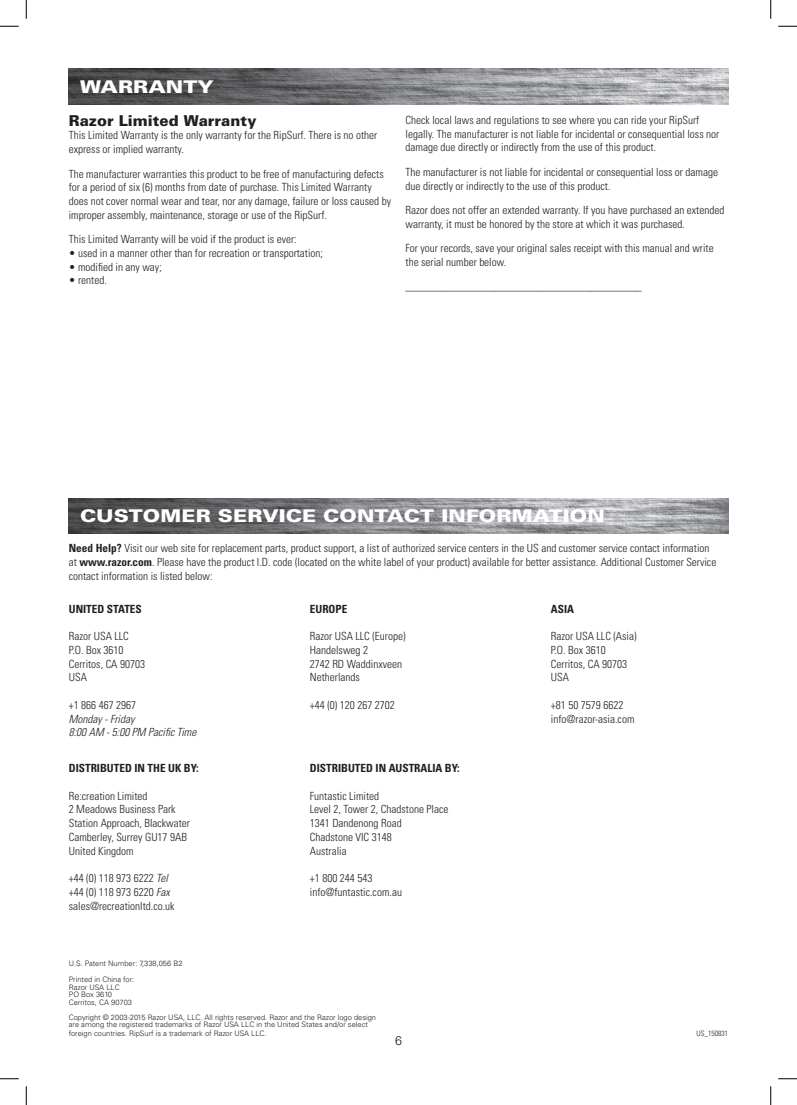
<style>
.page{position:relative;width:797px;height:1105px;background:#fff}
.page>*{position:absolute;margin:0;border:0;box-sizing:border-box;transform-origin:0 0}
.t1{font:900 17.5px "Univers LT Std";color:#fff;scale:1.2 1}
.t2{font:900 15px "Univers LT Std";color:#231f20}
.t3{font:300 12.5px "Univers LT Std";color:#231f20}
.t4{font:300 condensed 11.25px/13.8px "Univers LT Std";color:#231f20}
.t5{font:700 condensed 11.25px "Univers LT Std";color:#231f20}
.t6{font:italic 300 condensed 11.25px/13.8px "Univers LT Std";color:#231f20}
.t7{font:300 7.5px/7.5px "Univers";color:#231f20}
.t8{font:300 7.5px "Univers LT Std";color:#231f20}
.t9{font:300 condensed 7.5px "Univers LT Std";color:#231f20}
.s1{font-weight:700}
.s2{font-style:italic}
.s3{font-family:"Univers"}
</style>
<div class="page">
<img style="left:69px;top:69px;width:659px;height:35px">
<img style="left:69px;top:498px;width:659px;height:36px">
<svg style="left:0;top:25px;width:19px;height:2px"></svg>
<svg style="left:778px;top:25px;width:19px;height:2px"></svg>
<svg style="left:0;top:1078px;width:19px;height:1px"></svg>
<svg style="left:778px;top:1078px;width:19px;height:1px"></svg>
<svg style="left:25px;top:0;width:2px;height:19px"></svg>
<svg style="left:25px;top:1086px;width:2px;height:19px"></svg>
<svg style="left:770px;top:0;width:1px;height:19px"></svg>
<svg style="left:770px;top:1086px;width:1px;height:19px"></svg>
<h1 class="t1" style="left:80px;top:76px;width:113px">WARRANTY</h1>
<h2 class="t2" style="left:69px;top:111px;width:189px">Razor Limited Warranty</h2>
<p class="t4" style="left:69px;top:129px;width:310px">This Limited Warranty is the only warranty for the RipSurf. There is no other express or implied warranty.</p>
<p class="t4" style="left:69px;top:167px;width:324px">The manufacturer warranties this product to be free of manufacturing defects for a period of six (6) months from date of purchase. This Limited Warranty does not cover normal wear and tear, nor any damage, failure or loss caused by improper assembly, maintenance, storage or use of the RipSurf.</p>
<p class="t4" style="left:69px;top:232px;width:229px">This Limited Warranty will be void if the product is ever:</p>
<p class="t4" style="left:69px;top:246px;width:256px">• used in a manner other than for recreation or transportation;</p>
<p class="t4" style="left:69px;top:260px;width:95px">• modified in any way;</p>
<p class="t4" style="left:69px;top:274px;width:40px">• rented.</p>
<p class="t4" style="left:405px;top:113px;width:315px">Check local laws and regulations to see where you can ride your RipSurf legally. The manufacturer is not liable for incidental or consequential loss nor damage due directly or indirectly from the use of this product.</p>
<p class="t4" style="left:405px;top:165px;width:314px">The manufacturer is not liable for incidental or consequential loss or damage due directly or indirectly to the use of this product.</p>
<p class="t4" style="left:405px;top:203px;width:320px">Razor does not offer an extended warranty. If you have purchased an extended warranty, it must be honored by the store at which it was purchased.</p>
<p class="t4" style="left:405px;top:241px;width:309px">For your records, save your original sales receipt with this manual and write the serial number below.</p>
<p class="t4" style="left:405px;top:279px;width:238px">__________________________________________</p>
<h1 class="t1" style="left:80px;top:505px;width:439px">CUSTOMER SERVICE CONTACT INFORMATION</h1>
<p class="t4" style="left:69px;top:541px;width:649px"><span class="s1">Need Help?</span> Visit our web site for replacement parts, product support, a list of authorized service centers in the US and customer service contact information at <span class="s1">www.razor.com</span>. Please have the product I.D. code (located on the white label of your product) available for better assistance. Additional Customer Service contact information is listed below:</p>
<p class="t5" style="left:69px;top:602px;width:75px">UNITED STATES</p>
<p class="t4" style="left:69px;top:629px;width:78px">Razor USA LLC<br>P.O. Box 3610<br>Cerritos, CA 90703<br>USA</p>
<p class="t4" style="left:69px;top:698px;width:69px">+1 866 467 2967</p>
<p class="t6" style="left:69px;top:712px;width:129px">Monday - Friday<br>8:00 AM - 5:00 PM Pacific Time</p>
<p class="t5" style="left:69px;top:761px;width:131px">DISTRIBUTED IN THE UK BY:</p>
<p class="t4" style="left:69px;top:789px;width:123px">Re:creation Limited<br>2 Meadows Business Park<br>Station Approach, Blackwater<br>Camberley, Surrey GU17 9AB<br>United Kingdom</p>
<p class="t4" style="left:69px;top:871px;width:107px">+44 (0) 118 973 6222 <span class="s2">Tel </span>+44 (0) 118 973 6220 <span class="s2">Fax </span>sales@recreationltd.co.uk</p>
<p class="t5" style="left:310px;top:602px;width:39px">EUROPE</p>
<p class="t4" style="left:310px;top:629px;width:97px">Razor USA LLC (Europe)<br>Handelsweg 2<br>2742 RD Waddinxveen<br>Netherlands</p>
<p class="t4" style="left:310px;top:698px;width:86px">+44 (0) 120 267 2702</p>
<p class="t5" style="left:310px;top:761px;width:151px">DISTRIBUTED IN AUSTRALIA BY:</p>
<p class="t4" style="left:310px;top:789px;width:140px">Funtastic Limited<br>Level 2, Tower 2, Chadstone Place<br>1341 Dandenong Road<br>Chadstone VIC 3148<br>Australia</p>
<p class="t4" style="left:310px;top:871px;width:94px">+1 800 244 543 info@funtastic.com.au</p>
<p class="t5" style="left:551px;top:602px;width:25px">ASIA</p>
<p class="t4" style="left:551px;top:629px;width:87px">Razor USA LLC (Asia)<br>P.O. Box 3610<br>Cerritos, CA 90703<br>USA</p>
<p class="t4" style="left:551px;top:698px;width:85px">+81 50 7579 6622 info@razor-asia.com</p>
<p class="t8" style="left:69px;top:958px;width:115px">U.S. Patent Number: 7,338,056 B2</p>
<p class="t7" style="left:69px;top:976px;width:67px">Printed in China for:<br>Razor USA LLC<br>PO Box 3610<br>Cerritos, CA 90703</p>
<p class="t7" style="left:69px;top:1013px;width:309px">Copyright © 2003-2015 Razor USA, LLC. All rights reserved. Razor and the Razor logo design are among the registered trademarks of Razor USA LLC in the United States and/or select</p>
<p class="t8" style="left:69px;top:1029px;width:199px"><span class="s3">foreign countries.</span> RipSurf is a trademark of Razor USA LLC.</p>
<p class="t9" style="left:696px;top:1029px;width:33px">US_150831</p>
<p class="t3" style="left:395px;top:1033px;width:8px">6</p>
</div>
